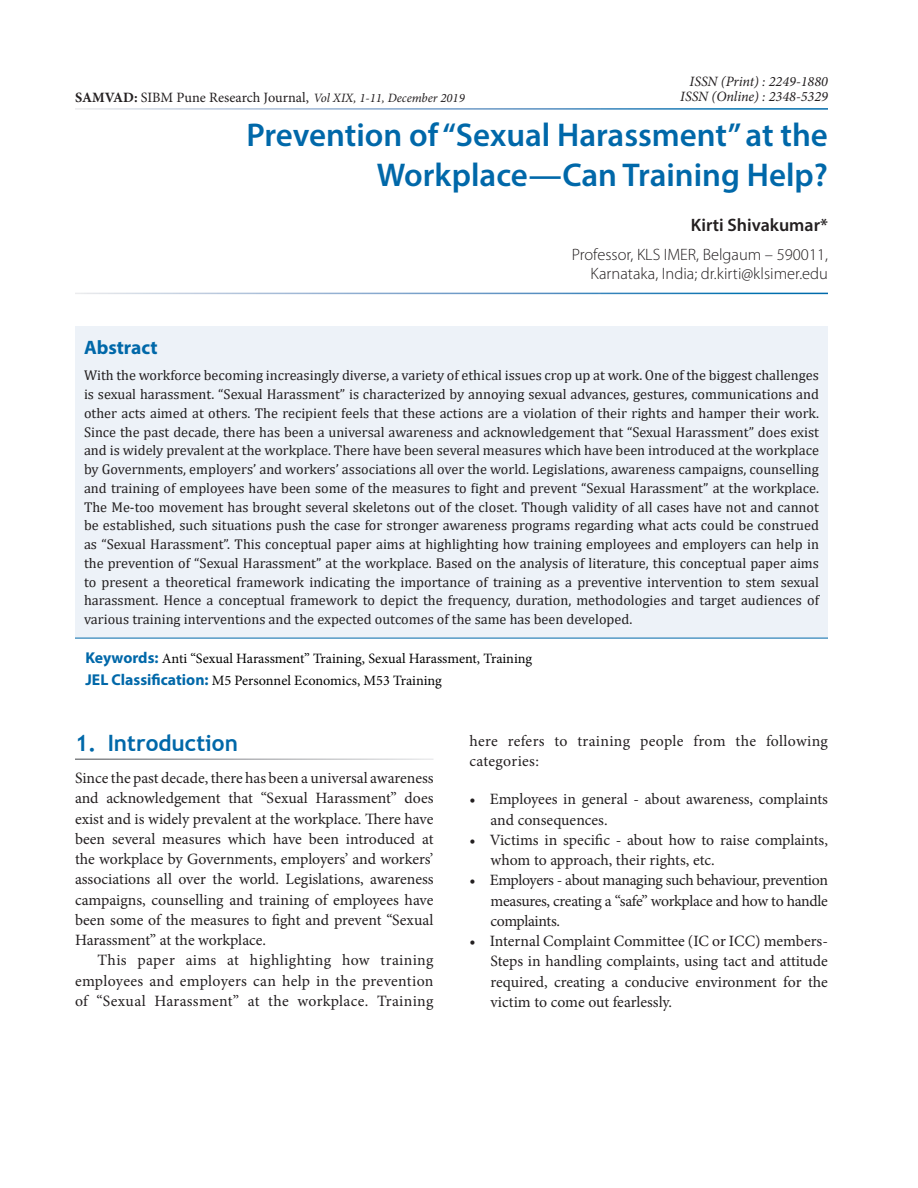
<style>
.page{position:relative;width:918px;height:1188px;background:#fff}
.page>*{position:absolute;margin:0;border:0;box-sizing:border-box;transform-origin:0 0}
.AT{font:600 33px/40.5px "Myriad Pro";color:#0068a9;text-align:right}
.t1{font:700 22.5px "Trebuchet MS";color:#0068a9}
.Abs_Head{font:700 19.5px "Myriad Pro";color:#0068a9}
.Author{font:600 18px "Myriad Pro";color:#231f20}
.Affiliation_Last{font:300 16.5px/19.5px "Myriad Pro";color:#231f20;text-align:right}
.Text{font:15.75px/20.2px "Minion Pro";letter-spacing:-.005em;color:#231f20;text-align:justify}
.Text_Ind{font:15.75px/20.2px "Minion Pro";letter-spacing:.02em;color:#231f20;text-align:justify}
.Abs_Text1{font:14.25px/18.8px "Cambria";color:#231f20;text-align:justify}
.Keyword{font:14.25px "Minion Pro";color:#000}
.t2{font:14.25px "Minion Pro";color:#231f20}
.t3{font:italic 14.25px "Minion Pro";color:#231f20}
.s1{font-weight:700}
.s2{font-style:italic;font-size:12.75px}
.s3{font-family:"Myriad Pro";font-weight:700;font-size:15.75px;color:#0068a9}
</style>
<div class="page">
<div style="left:75px;top:326px;width:753px;height:312px;background:#edf2f8"></div>
<hr style="left:75px;top:638px;width:753px;height:1px;background:#0068a9">
<p class="t3" style="left:690px;top:72px;width:140px">ISSN (Print) : 2249-1880</p>
<p class="t3" style="left:680px;top:87px;width:149px">ISSN (Online) : 2348-5329</p>
<p class="AT" style="left:246px;top:113px;width:583px">Prevention of “Sexual Harassment” at the<br>Workplace—Can Training Help?</p>
<p class="Author" style="left:691px;top:214px;width:139px">Kirti Shivakumar*</p>
<p class="Affiliation_Last" style="left:572px;top:245px;width:258px">Professor, KLS IMER, Belgaum – 590011,<br>Karnataka, India; dr.kirti@klsimer.edu</p>
<p class="t2" style="left:75px;top:88px;width:391px"><span class="s1">SAMVAD:</span> SIBM Pune Research Journal, <span class="s2">Vol XIX, 1-11, December 2019</span></p>
<p class="Abs_Head" style="left:84px;top:335px;width:75px">Abstract</p>
<p class="Abs_Text1" style="left:84px;top:366px;width:737px">With the workforce becoming increasingly diverse, a variety of ethical issues crop up at work. One of the biggest challenges is sexual harassment. “Sexual Harassment” is characterized by annoying sexual advances, gestures, communications and other acts aimed at others. The recipient feels that these actions are a violation of their rights and hamper their work.<br>Since the past decade, there has been a universal awareness and acknowledgement that “Sexual Harassment” does exist and is widely prevalent at the workplace. There have been several measures which have been introduced at the workplace by Governments, employers’ and workers’ associations all over the world. Legislations, awareness campaigns, counselling and training of employees have been some of the measures to fight and prevent “Sexual Harassment” at the workplace.<br>The Me-too movement has brought several skeletons out of the closet. Though validity of all cases have not and cannot be established, such situations push the case for stronger awareness programs regarding what acts could be construed as “Sexual Harassment”. This conceptual paper aims at highlighting how training employees and employers can help in the prevention of “Sexual Harassment” at the workplace. Based on the analysis of literature, this conceptual paper aims to present a theoretical framework indicating the importance of training as a preventive intervention to stem sexual harassment. Hence a conceptual framework to depict the frequency, duration, methodologies and target audiences of various training interventions and the expected outcomes of the same has been developed.</p>
<p class="Keyword" style="left:86px;top:649px;width:448px"><span class="s3">Keywords:</span> Anti “Sexual Harassment” Training, Sexual Harassment, Training</p>
<p class="Keyword" style="left:86px;top:671px;width:358px"><span class="s3">JEL Classification:</span> M5 Personnel Economics, M53 Training</p>
<h1 class="t1" style="left:75px;top:729px;width:164px">1. Introduction</h1>
<p class="Text" style="left:75px;top:768px;width:360px">Since the past decade, there has been a universal awareness and acknowledgement that “Sexual Harassment” does exist and is widely prevalent at the workplace. There have been several measures which have been introduced at the workplace by Governments, employers’ and workers’ associations all over the world. Legislations, awareness campaigns, counselling and training of employees have been some of the measures to fight and prevent “Sexual Harassment” at the workplace.</p>
<p class="Text_Ind" style="left:75px;top:950px;width:360px;text-indent:23px">This paper aims at highlighting how training employees and employers can help in the prevention of “Sexual Harassment” at the workplace. Training</p>
<p class="Text_Ind" style="left:470px;top:731px;width:360px">here refers to training people from the following categories:</p>
<p class="Text" style="left:490px;top:789px;width:339px;text-indent:-21px">• Employees in general - about awareness, complaints and consequences.</p>
<p class="Text" style="left:490px;top:830px;width:339px;text-indent:-21px">• Victims in specific - about how to raise complaints, whom to approach, their rights, etc.</p>
<p class="Text" style="left:490px;top:870px;width:339px;text-indent:-21px">• Employers - about managing such behaviour, prevention measures, creating a “safe” workplace and how to handle complaints.</p>
<p class="Text" style="left:490px;top:931px;width:339px;text-indent:-21px">• Internal Complaint Committee (IC or ICC) members-Steps in handling complaints, using tact and attitude required, creating a conducive environment for the victim to come out fearlessly.</p>
</div>
